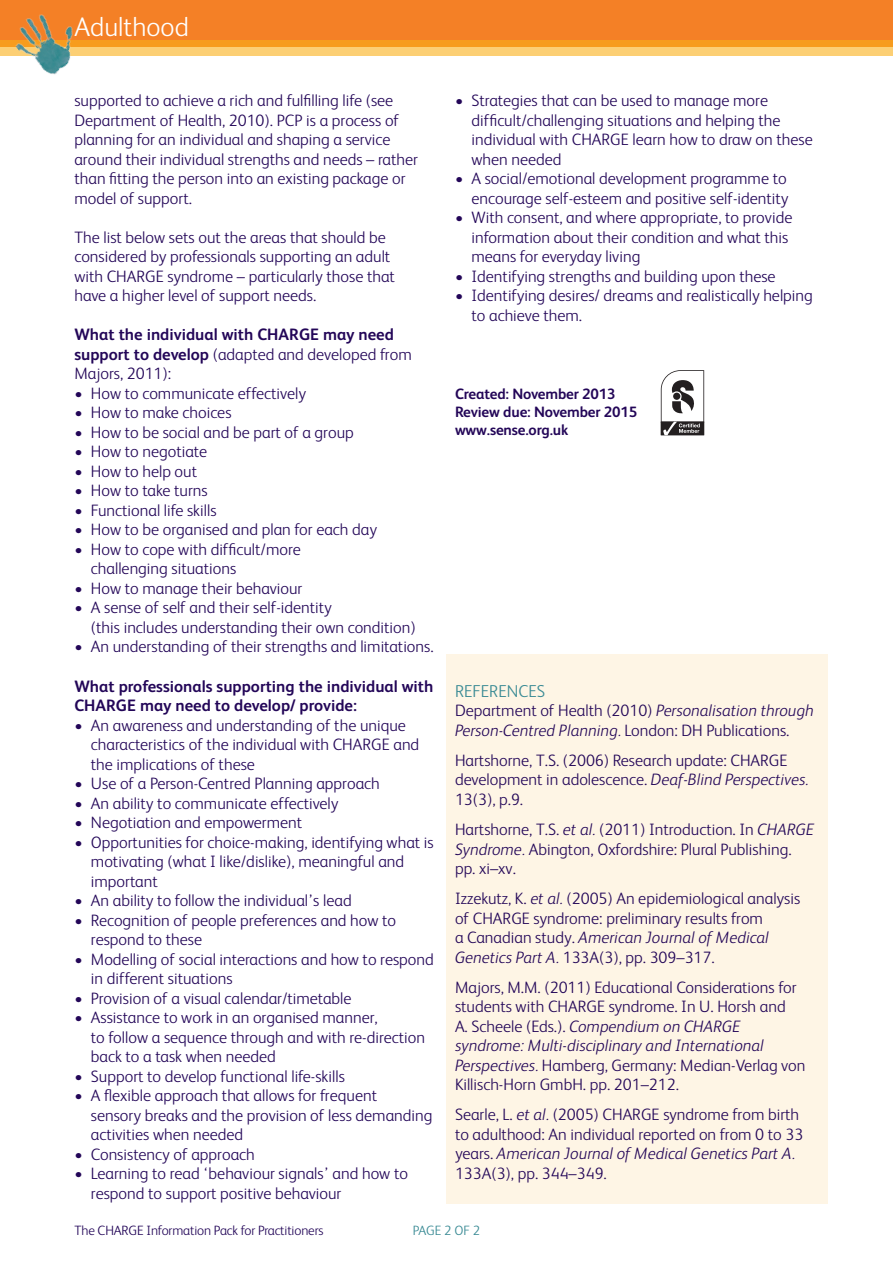
<style>
.page{position:relative;width:893px;height:1263px;background:#fff}
.page>*{position:absolute;margin:0;border:0;box-sizing:border-box;transform-origin:0 0}
.t1{font:300 27px "FS Albert";color:#fff}
.t2{font:300 17.25px "FS Albert";color:#398a94}
.t3{font:300 16.5px/19.5px "FS Albert";color:#230658}
.t4{font:700 16.5px/19.5px "FS Albert";color:#230658}
.t5{font:700 15px "FS Albert";letter-spacing:-.01em;color:#230658}
.t6{font:300 13.5px "FS Albert";letter-spacing:-.01em;color:#230658}
.t7{font:300 13.5px "FS Albert";letter-spacing:-.015em;color:#398a94}
.s1{font-weight:300}
.s2{font-style:italic}
</style>
<div class="page">
<div style="left:0;top:0;width:893px;height:47px;background:#f48026"></div>
<svg style="left:0;top:40px;width:893px;height:15px;background:#f9b74b"></svg>
<img style="left:6px;top:14px;width:84px;height:61px">
<div style="left:446px;top:654px;width:382px;height:549px;background:#fef5e5"></div>
<svg style="left:661px;top:370px;width:43px;height:65px"></svg>
<p class="t1" style="left:74px;top:12px;width:116px">Adulthood</p>
<p class="t3" style="left:74px;top:91px;width:345px">supported to achieve a rich and fulfilling life (see Department of Health, 2010). PCP is a process of planning for an individual and shaping a service around their individual strengths and needs – rather than fitting the person into an existing package or model of support.</p>
<p class="t3" style="left:74px;top:227px;width:322px">The list below sets out the areas that should be considered by professionals supporting an adult with CHARGE syndrome – particularly those that have a higher level of support needs.</p>
<p class="t4" style="left:74px;top:325px;width:339px">What the individual with CHARGE may need support to develop <span class="s1">(adapted and developed from<br>Majors, 2011):</span></p>
<p class="t3" style="left:74px;top:383px;width:233px">• How to communicate effectively</p>
<p class="t3" style="left:74px;top:403px;width:159px">• How to make choices</p>
<p class="t3" style="left:74px;top:422px;width:281px">• How to be social and be part of a group</p>
<p class="t3" style="left:74px;top:442px;width:134px">• How to negotiate</p>
<p class="t3" style="left:74px;top:461px;width:124px">• How to help out</p>
<p class="t3" style="left:74px;top:481px;width:135px">• How to take turns</p>
<p class="t3" style="left:74px;top:500px;width:144px">• Functional life skills</p>
<p class="t3" style="left:74px;top:520px;width:304px">• How to be organised and plan for each day</p>
<p class="t3" style="left:91px;top:539px;width:211px;text-indent:-16px">• How to cope with difficult/more challenging situations</p>
<p class="t3" style="left:74px;top:578px;width:229px">• How to manage their behaviour</p>
<p class="t3" style="left:91px;top:598px;width:326px;text-indent:-16px">• A sense of self and their self-identity<br>(this includes understanding their own condition)</p>
<p class="t3" style="left:74px;top:637px;width:361px">• An understanding of their strengths and limitations.</p>
<p class="t4" style="left:74px;top:676px;width:361px">What professionals supporting the individual with<br>CHARGE may need to develop/ provide:</p>
<p class="t3" style="left:91px;top:715px;width:330px;text-indent:-16px">• An awareness and understanding of the unique characteristics of the individual with CHARGE and the implications of these</p>
<p class="t3" style="left:74px;top:773px;width:307px">• Use of a Person-Centred Planning approach</p>
<p class="t3" style="left:74px;top:793px;width:266px">• An ability to communicate effectively</p>
<p class="t3" style="left:74px;top:812px;width:229px">• Negotiation and empowerment</p>
<p class="t3" style="left:91px;top:832px;width:344px;text-indent:-16px">• Opportunities for choice-making, identifying what is motivating (what I like/dislike), meaningful and important</p>
<p class="t3" style="left:74px;top:890px;width:279px">• An ability to follow the individual’s lead</p>
<p class="t3" style="left:91px;top:910px;width:307px;text-indent:-16px">• Recognition of people preferences and how to respond to these</p>
<p class="t3" style="left:91px;top:949px;width:344px;text-indent:-16px">• Modelling of social interactions and how to respond in different situations</p>
<p class="t3" style="left:74px;top:988px;width:279px">• Provision of a visual calendar/timetable</p>
<p class="t3" style="left:91px;top:1007px;width:336px;text-indent:-16px">• Assistance to work in an organised manner,<br>to follow a sequence through and with re-direction back to a task when needed</p>
<p class="t3" style="left:74px;top:1066px;width:272px">• Support to develop functional life-skills</p>
<p class="t3" style="left:91px;top:1085px;width:343px;text-indent:-16px">• A flexible approach that allows for frequent<br>sensory breaks and the provision of less demanding activities when needed</p>
<p class="t3" style="left:74px;top:1144px;width:182px">• Consistency of approach</p>
<p class="t3" style="left:91px;top:1163px;width:319px;text-indent:-16px">• Learning to read ‘behaviour signals’ and how to respond to support positive behaviour</p>
<p class="t3" style="left:471px;top:91px;width:343px;text-indent:-16px">• Strategies that can be used to manage more difficult/challenging situations and helping the individual with CHARGE learn how to draw on these when needed</p>
<p class="t3" style="left:455px;top:169px;width:335px;text-align:right">• A social/emotional development programme to encourage self-esteem and positive self-identity</p>
<p class="t3" style="left:471px;top:208px;width:322px;text-indent:-16px">• With consent, and where appropriate, to provide information about their condition and what this means for everyday living</p>
<p class="t3" style="left:455px;top:266px;width:322px">• Identifying strengths and building upon these</p>
<p class="t3" style="left:471px;top:286px;width:343px;text-indent:-16px">• Identifying desires/ dreams and realistically helping to achieve them.</p>
<p class="t5" style="left:455px;top:385px;width:162px">Created: November 2013</p>
<p class="t5" style="left:455px;top:403px;width:184px">Review due: November 2015</p>
<p class="t5" style="left:455px;top:421px;width:115px">www.sense.org.uk</p>
<p class="t2" style="left:455px;top:681px;width:92px">REFERENCES</p>
<p class="t3" style="left:455px;top:701px;width:360px">Department of Health (2010) <span class="s2">Personalisation through<br>Person-Centred Planning.</span> London: DH Publications.</p>
<p class="t3" style="left:455px;top:750px;width:355px">Hartshorne, T.S. (2006) Research update: CHARGE development in adolescence. <span class="s2">Deaf-Blind Perspectives.<br></span>13(3), p.9.</p>
<p class="t3" style="left:455px;top:819px;width:361px">Hartshorne, T.S. <span class="s2">et al.</span> (2011) Introduction. In <span class="s2">CHARGE<br>Syndrome.</span> Abington, Oxfordshire: Plural Publishing. pp. xi–xv.</p>
<p class="t3" style="left:455px;top:889px;width:347px">Izzekutz, K. <span class="s2">et al.</span> (2005) An epidemiological analysis of CHARGE syndrome: preliminary results from<br>a Canadian study. <span class="s2">American Journal of Medical Genetics Part A.</span> 133A(3), pp. 309–317.</p>
<p class="t3" style="left:455px;top:977px;width:352px">Majors, M.M. (2011) Educational Considerations for students with CHARGE syndrome. In U. Horsh and<br>A. Scheele (Eds.). <span class="s2">Compendium on CHARGE syndrome: Multi-disciplinary and International Perspectives.</span> Hamberg, Germany: Median-Verlag von Killisch-Horn GmbH. pp. 201–212.</p>
<p class="t3" style="left:455px;top:1105px;width:350px">Searle, L. <span class="s2">et al.</span> (2005) CHARGE syndrome from birth to adulthood: An individual reported on from 0 to 33 years. <span class="s2">American Journal of Medical Genetics Part A.<br></span>133A(3), pp. 344–349.</p>
<p class="t6" style="left:74px;top:1222px;width:251px">The CHARGE Information Pack for Practitioners</p>
<p class="t7" style="left:413px;top:1222px;width:69px">PAGE 2 OF 2</p>
</div>
